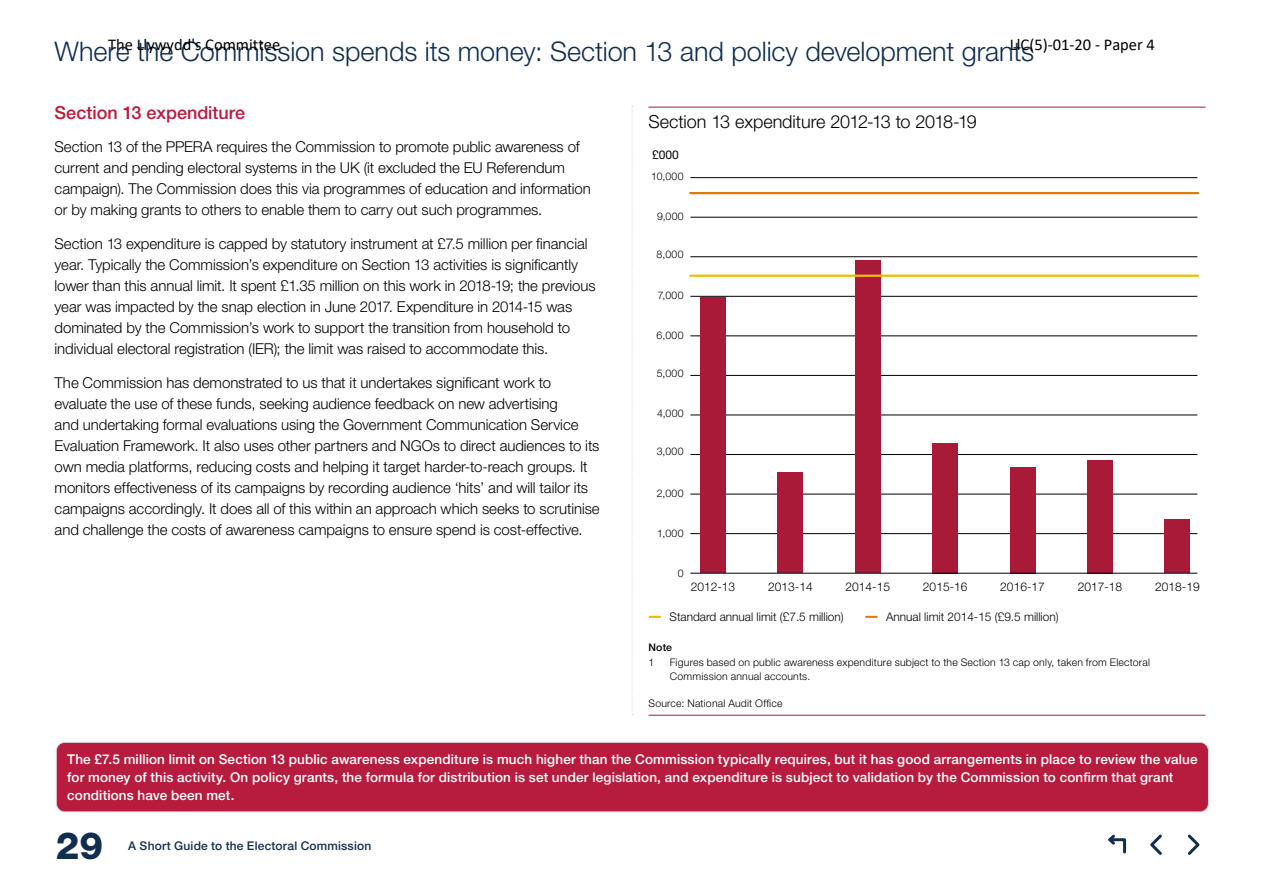
<style>
.page{position:relative;width:1263px;height:893px;background:#fff}
.page>*{position:absolute;margin:0;border:0;box-sizing:border-box;transform-origin:0 0}
.t1{font:800 37.5px "Helvetica Neue LT Std";color:#122e4d}
.heading_2{font:300 27px "Helvetica Neue LT Std";letter-spacing:-.005em;color:#122e4d}
.t2{font:300 18px "Helvetica Neue LT Std";letter-spacing:-.005em;color:#000}
.heading_3{font:500 18px "Helvetica Neue LT Std";color:#b71c3e}
.t3{font:16.5px "Calibri";color:#000}
.body_text{font:300 15px/21px "Helvetica Neue LT Std";letter-spacing:-.005em;color:#000}
.body_text-2{font:500 13.5px/18px "Helvetica Neue LT Std";letter-spacing:.01em;color:#fff}
.t4{font:300 12px "Helvetica Neue LT Std";color:#000}
.t5{font:500 12px "Helvetica Neue LT Std";letter-spacing:.015em;color:#122e4d}
.t6{font:12px "Helvetica Neue LT Std";color:#000}
.t7{font:300 10.5px/13.5px "Helvetica Neue LT Std";letter-spacing:.02em;color:#000}
.t8{font:500 10.5px/15.6px "Helvetica Neue LT Std";color:#000}
.s1{font-weight:300}
</style>
<div class="page">
<svg style="left:1108px;top:834px;width:19px;height:20px"></svg>
<svg style="left:1187px;top:834px;width:13px;height:21px"></svg>
<svg style="left:1150px;top:834px;width:12px;height:21px"></svg>
<hr style="left:648px;top:107px;width:557px;height:1px;background:#a91a39">
<hr style="left:648px;top:715px;width:557px;height:1px;background:#a91a39">
<hr style="left:690px;top:336px;width:507px;height:1px;background:#000">
<hr style="left:690px;top:296px;width:507px;height:1px;background:#000">
<hr style="left:690px;top:256px;width:507px;height:1px;background:#000">
<hr style="left:690px;top:217px;width:507px;height:1px;background:#000">
<hr style="left:690px;top:177px;width:507px;height:1px;background:#000">
<svg style="left:650px;top:616px;width:10px;height:2px"></svg>
<svg style="left:866px;top:616px;width:11px;height:2px"></svg>
<hr style="left:690px;top:533px;width:507px;height:1px;background:#000">
<hr style="left:690px;top:494px;width:507px;height:1px;background:#000">
<hr style="left:690px;top:454px;width:507px;height:1px;background:#000">
<hr style="left:690px;top:415px;width:507px;height:1px;background:#000">
<hr style="left:690px;top:375px;width:507px;height:1px;background:#000">
<div style="left:855px;top:260px;width:25px;height:313px;background:#a91a39"></div>
<div style="left:778px;top:473px;width:25px;height:100px;background:#a91a39"></div>
<div style="left:932px;top:443px;width:26px;height:130px;background:#a91a39"></div>
<div style="left:700px;top:297px;width:26px;height:276px;background:#a91a39"></div>
<div style="left:1164px;top:519px;width:26px;height:54px;background:#a91a39"></div>
<div style="left:1087px;top:460px;width:26px;height:113px;background:#a91a39"></div>
<div style="left:1010px;top:467px;width:25px;height:106px;background:#a91a39"></div>
<hr style="left:690px;top:573px;width:507px;height:1px;background:#000">
<hr style="left:690px;top:192px;width:508px;height:2px;background:#df7908">
<hr style="left:690px;top:275px;width:508px;height:2px;background:#ebbc00">
<div style="left:56px;top:742px;width:1152px;height:70px;background:#b71c3e;border-radius:9px"></div>
<div style="left:56px;top:742px;width:1153px;height:70px;border:1px solid #d9d8df;border-radius:9px"></div>
<svg style="left:631px;top:106px;width:2px;height:609px"></svg>
<p class="t3" style="left:108px;top:33px;width:174px">The Llywydd's Committee</p>
<p class="t3" style="left:1010px;top:33px;width:147px">LlC(5)-01-20 - Paper 4</p>
<p class="heading_2" style="left:55px;top:35px;width:981px">Where the Commission spends its money: Section 13 and policy development grants</p>
<p class="heading_3" style="left:55px;top:101px;width:192px">Section 13 expenditure</p>
<p class="body_text" style="left:55px;top:136px;width:538px">Section 13 of the PPERA requires the Commission to promote public awareness of current and pending electoral systems in the UK (it excluded the EU Referendum campaign). The Commission does this via programmes of education and information or by making grants to others to enable them to carry out such programmes.</p>
<p class="body_text" style="left:55px;top:233px;width:543px">Section 13 expenditure is capped by statutory instrument at £7.5 million per financial year. Typically the Commission’s expenditure on Section 13 activities is significantly lower than this annual limit. It spent £1.35 million on this work in 2018-19; the previous year was impacted by the snap election in June 2017. Expenditure in 2014-15 was dominated by the Commission’s work to support the transition from household to individual electoral registration (IER); the limit was raised to accommodate this.</p>
<p class="body_text" style="left:55px;top:372px;width:547px">The Commission has demonstrated to us that it undertakes significant work to evaluate the use of these funds, seeking audience feedback on new advertising<br>and undertaking formal evaluations using the Government Communication Service Evaluation Framework. It also uses other partners and NGOs to direct audiences to its own media platforms, reducing costs and helping it target harder-to-reach groups. It monitors effectiveness of its campaigns by recording audience ‘hits’ and will tailor its campaigns accordingly. It does all of this within an approach which seeks to scrutinise and challenge the costs of awareness campaigns to ensure spend is cost-effective.</p>
<p class="t2" style="left:648px;top:111px;width:330px">Section 13 expenditure 2012-13 to 2018-19</p>
<p class="t6" style="left:652px;top:147px;width:28px">£000</p>
<p class="t7" style="left:651px;top:169px;width:34px">10,000</p>
<p class="t7" style="left:657px;top:209px;width:28px">9,000</p>
<p class="t7" style="left:657px;top:247px;width:28px">8,000</p>
<p class="t7" style="left:658px;top:288px;width:27px">7,000</p>
<p class="t7" style="left:657px;top:328px;width:28px">6,000</p>
<p class="t7" style="left:657px;top:367px;width:28px">5,000</p>
<p class="t7" style="left:657px;top:406px;width:28px">4,000</p>
<p class="t7" style="left:657px;top:445px;width:28px">3,000</p>
<p class="t7" style="left:657px;top:486px;width:28px">2,000</p>
<p class="t7" style="left:657px;top:526px;width:28px">1,000</p>
<p class="t7" style="left:678px;top:566px;width:7px">0</p>
<p class="t4" style="left:691px;top:579px;width:46px">2012-13</p>
<p class="t4" style="left:768px;top:579px;width:46px">2013-14</p>
<p class="t4" style="left:845px;top:579px;width:46px">2014-15</p>
<p class="t4" style="left:923px;top:579px;width:46px">2015-16</p>
<p class="t4" style="left:1000px;top:579px;width:46px">2016-17</p>
<p class="t4" style="left:1078px;top:579px;width:46px">2017-18</p>
<p class="t4" style="left:1155px;top:579px;width:46px">2018-19</p>
<p class="t4" style="left:669px;top:609px;width:176px">Standard annual limit (£7.5 million)</p>
<p class="t4" style="left:886px;top:609px;width:174px">Annual limit 2014-15 (£9.5 million)</p>
<p class="t8" style="left:648px;top:639px;width:25px">Note<br><span class="s1">1</span></p>
<p class="t7" style="left:670px;top:655px;width:482px">Figures based on public awareness expenditure subject to the Section 13 cap only, taken from Electoral<br>Commission annual accounts.</p>
<p class="t7" style="left:648px;top:696px;width:136px">Source: National Audit Office</p>
<p class="body_text-2" style="left:67px;top:750px;width:1132px">The £7.5 million limit on Section 13 public awareness expenditure is much higher than the Commission typically requires, but it has good arrangements in place to review the value for money of this activity. On policy grants, the formula for distribution is set under legislation, and expenditure is subject to validation by the Commission to confirm that grant conditions have been met.</p>
<h1 class="t1" style="left:56px;top:823px;width:49px">29</h1>
<p class="t5" style="left:128px;top:838px;width:245px">A Short Guide to the Electoral Commission</p>
</div>
